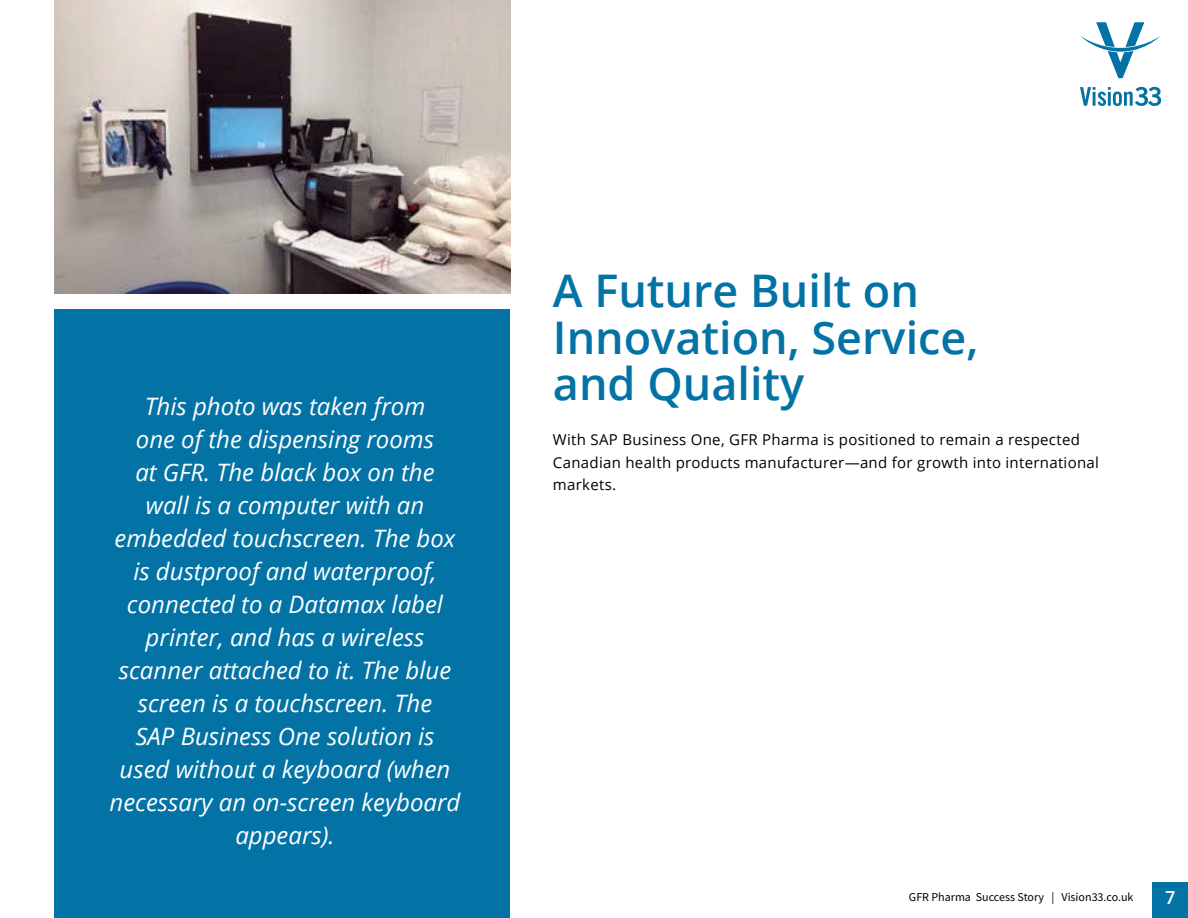
<style>
.page{position:relative;width:1188px;height:918px;background:#fff}
.page>*{position:absolute;margin:0;border:0;box-sizing:border-box;transform-origin:0 0}
.t1{font:600 45px/46.5px "Open Sans";color:#0373a6}
.t2{font:italic 24px/33px "Open Sans";color:#fff;text-align:center}
.t3{font:600 18px "Open Sans";color:#fff}
.t4{font:15px/22.5px "Open Sans";letter-spacing:.02em;color:#000}
.t5{font:12px "Source Sans Pro";color:#000}
</style>
<div class="page">
<div style="left:1152px;top:882px;width:36px;height:36px;background:#0373a6"></div>
<img style="left:54px;top:0;width:456px;height:294px">
<div style="left:54px;top:310px;width:456px;height:608px;background:#0373a6"></div>
<svg style="left:1081px;top:22px;width:79px;height:56px"></svg>
<svg style="left:1080px;top:87px;width:81px;height:19px"></svg>
<p class="t2" style="left:110px;top:389px;width:352px">This photo was taken from<br>one of the dispensing rooms<br>at GFR. The black box on the<br>wall is a computer with an embedded touchscreen. The box is dustproof and waterproof, connected to a Datamax label printer, and has a wireless scanner attached to it. The blue screen is a touchscreen. The<br>SAP Business One solution is used without a keyboard (when necessary an on-screen keyboard appears).</p>
<h1 class="t1" style="left:553px;top:267px;width:427px">A Future Built on<br>Innovation, Service, and Quality</h1>
<p class="t4" style="left:553px;top:428px;width:548px">With SAP Business One, GFR Pharma is positioned to remain a respected<br>Canadian health products manufacturer—and for growth into international markets.</p>
<p class="t5" style="left:909px;top:889px;width:226px">GFR Pharma Success Story | Vision33.co.uk</p>
<p class="t3" style="left:1165px;top:885px;width:12px">7</p>
</div>
